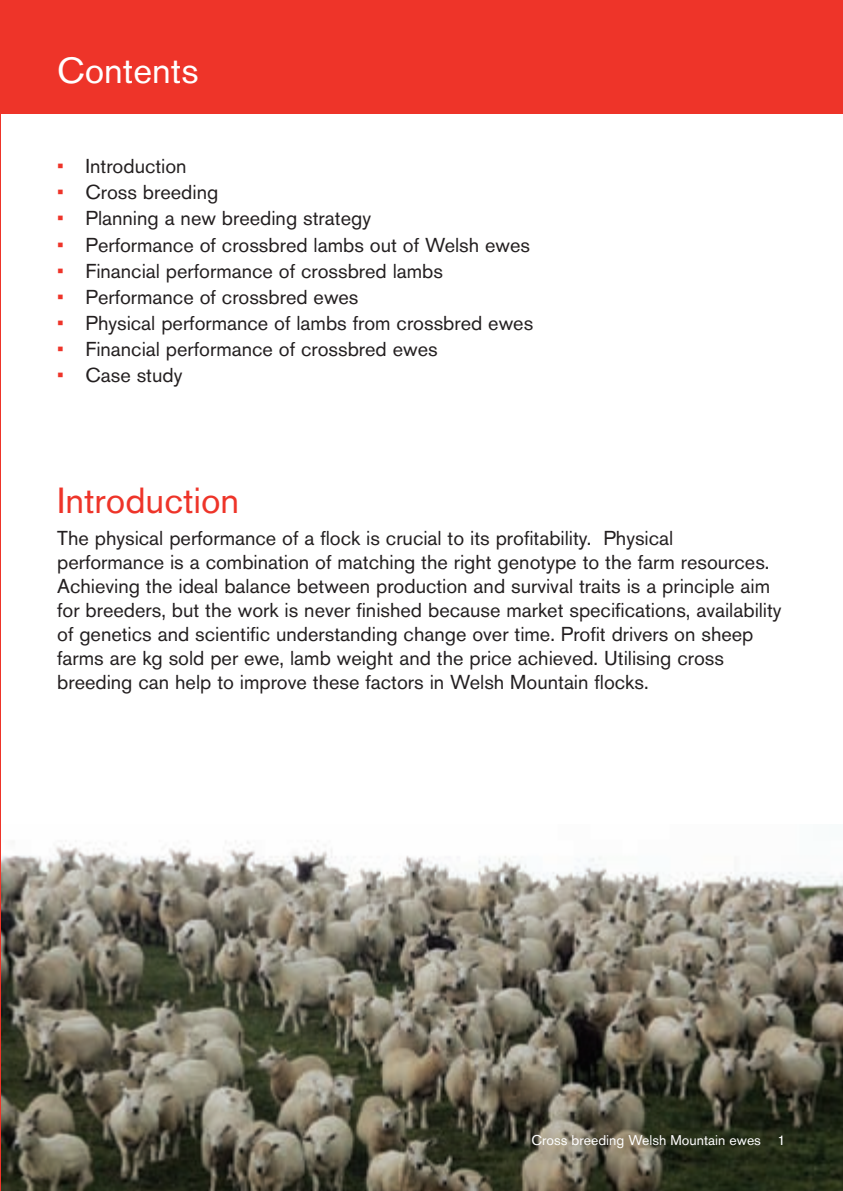
<style>
.page{position:relative;width:843px;height:1191px;background:#fff}
.page>*{position:absolute;margin:0;border:0;box-sizing:border-box;transform-origin:0 0}
.t1{font:36px "Akzidenz Grotesk BQ";color:#ee3429}
.t2{font:36px "Akzidenz Grotesk BQ";color:#fff}
.t3{font:20px/24px "Akzidenz Grotesk BQ";color:#231f20}
.t4{font:14px "Akzidenz Grotesk BQ";color:#fff}
.s1{color:#ee3429}
</style>
<div class="page">
<img style="left:1px;top:840px;width:842px;height:350px">
<div style="left:1px;top:0;width:842px;height:114px;background:#ee3429"></div>
<hr style="left:0;top:0;width:1px;height:1190px;background:#ee3429">
<h1 class="t2" style="left:57px;top:57px;width:143px">Contents</h1>
<p class="t3" style="left:57px;top:157px;width:131px"><span class="s1">•</span> Introduction</p>
<p class="t3" style="left:57px;top:183px;width:163px"><span class="s1">•</span> Cross breeding</p>
<p class="t3" style="left:57px;top:209px;width:315px"><span class="s1">•</span> Planning a new breeding strategy</p>
<p class="t3" style="left:57px;top:235px;width:474px"><span class="s1">•</span> Performance of crossbred lambs out of Welsh ewes</p>
<p class="t3" style="left:57px;top:261px;width:387px"><span class="s1">•</span> Financial performance of crossbred lambs</p>
<p class="t3" style="left:57px;top:287px;width:303px"><span class="s1">•</span> Performance of crossbred ewes</p>
<p class="t3" style="left:57px;top:313px;width:478px"><span class="s1">•</span> Physical performance of lambs from crossbred ewes</p>
<p class="t3" style="left:57px;top:339px;width:382px"><span class="s1">•</span> Financial performance of crossbred ewes</p>
<p class="t3" style="left:57px;top:365px;width:127px"><span class="s1">•</span> Case study</p>
<h1 class="t1" style="left:57px;top:487px;width:184px">Introduction</h1>
<p class="t3" style="left:57px;top:528px;width:726px">The physical performance of a flock is crucial to its profitability. Physical performance is a combination of matching the right genotype to the farm resources.<br>Achieving the ideal balance between production and survival traits is a principle aim for breeders, but the work is never finished because market specifications, availability of genetics and scientific understanding change over time. Profit drivers on sheep farms are kg sold per ewe, lamb weight and the price achieved. Utilising cross breeding can help to improve these factors in Welsh Mountain flocks.</p>
<p class="t4" style="left:531px;top:1134px;width:256px">Cross breeding Welsh Mountain ewes 1</p>
</div>
